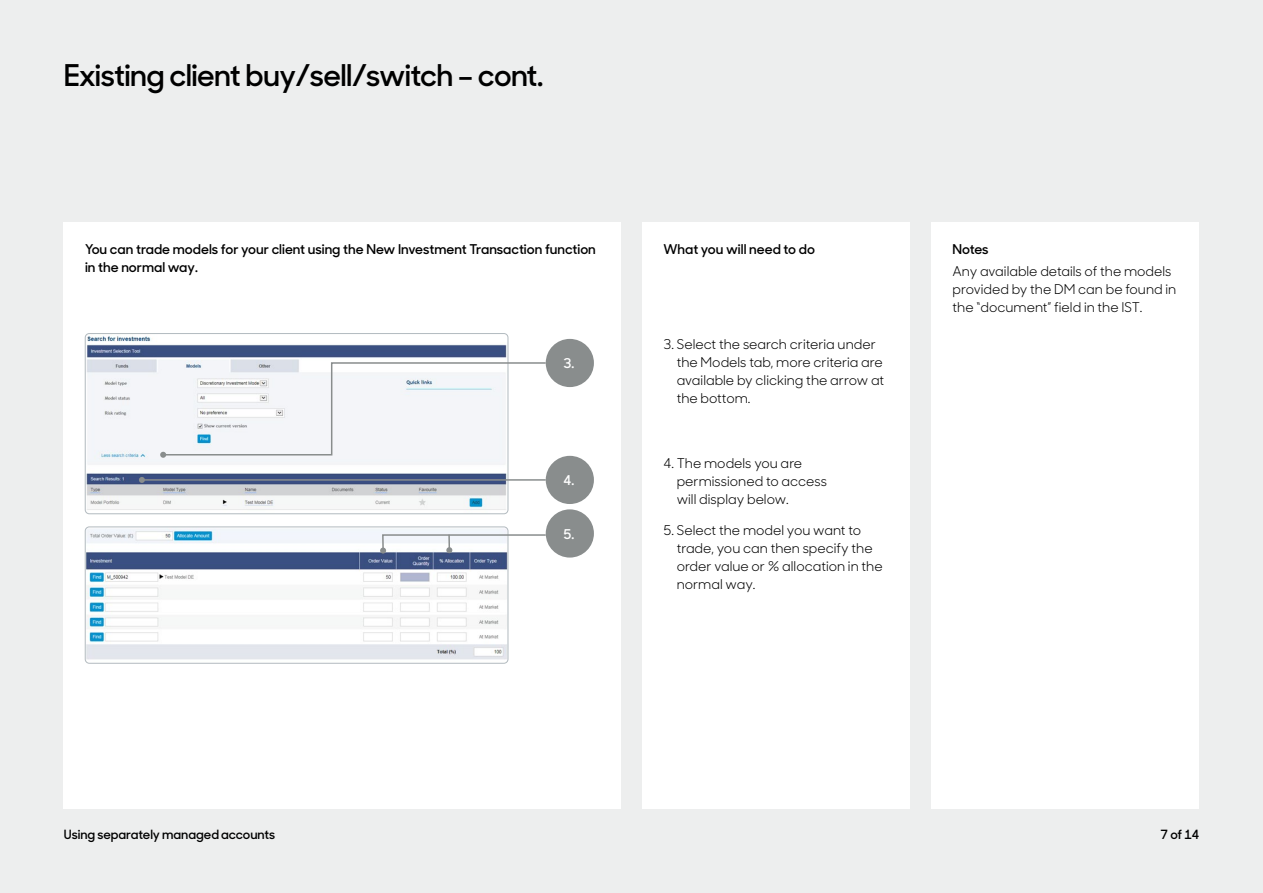
<style>
.page{position:relative;width:1263px;height:893px;background:#edeeee}
.page>*{position:absolute;margin:0;border:0;box-sizing:border-box;transform-origin:0 0}
.t1{font:600 30px "Sharp Sans Display No 1";letter-spacing:-.02em;color:#000}
.t2{font:13.5px/18px "Sharp Sans Display No 1";color:#000}
.t3{font:600 13.5px/18px "Sharp Sans Display No 1";color:#000}
.t4{font:600 13.5px "Sharp Sans Display No 1";color:#fff}
.t5{font:600 12.75px "Sharp Sans Display No 1";color:#000}
</style>
<div class="page">
<div style="left:64px;top:223px;width:557px;height:586px;background:#fff"></div>
<div style="left:642px;top:223px;width:268px;height:586px;background:#fff"></div>
<div style="left:931px;top:223px;width:268px;height:586px;background:#fff"></div>
<img style="left:85px;top:333px;width:423px;height:181px">
<div style="left:85px;top:333px;width:423px;height:181px;border:1px solid #b2babf;border-radius:4px"></div>
<img style="left:85px;top:527px;width:423px;height:136px">
<div style="left:85px;top:527px;width:423px;height:136px;border:1px solid #b2babf;border-radius:4px"></div>
<hr style="left:142px;top:479px;width:404px;height:2px;background:#898d8d">
<svg style="left:139px;top:477px;width:6px;height:6px"></svg>
<div style="left:546px;top:339px;width:48px;height:48px;background:#898d8d;border-radius:50%"></div>
<div style="left:546px;top:456px;width:48px;height:48px;background:#898d8d;border-radius:50%"></div>
<div style="left:546px;top:509px;width:48px;height:49px;background:#898d8d;border-radius:50%"></div>
<svg style="left:160px;top:361px;width:387px;height:97px"></svg>
<svg style="left:380px;top:533px;width:167px;height:21px"></svg>
<h1 class="t1" style="left:64px;top:52px;width:481px">Existing client buy/sell/switch – cont.</h1>
<p class="t3" style="left:85px;top:239px;width:512px">You can trade models for your client using the New Investment Transaction function in the normal way.</p>
<p class="t3" style="left:663px;top:239px;width:153px">What you will need to do</p>
<p class="t3" style="left:952px;top:239px;width:38px">Notes</p>
<p class="t2" style="left:952px;top:261px;width:225px">Any available details of the models provided by the DM can be found in the “document” field in the IST.</p>
<p class="t4" style="left:564px;top:353px;width:12px">3.</p>
<p class="t4" style="left:564px;top:470px;width:12px">4.</p>
<p class="t4" style="left:564px;top:523px;width:12px">5.</p>
<p class="t2" style="left:677px;top:334px;width:209px;text-indent:-13px">3. Select the search criteria under the Models tab, more criteria are available by clicking the arrow at the bottom.</p>
<p class="t2" style="left:677px;top:453px;width:152px;text-indent:-13px">4. The models you are permissioned to access will display below.</p>
<p class="t2" style="left:677px;top:520px;width:208px;text-indent:-13px">5. Select the model you want to trade, you can then specify the order value or % allocation in the normal way.</p>
<p class="t5" style="left:64px;top:824px;width:213px">Using separately managed accounts</p>
<p class="t5" style="left:1160px;top:824px;width:40px">7 of 14</p>
</div>
